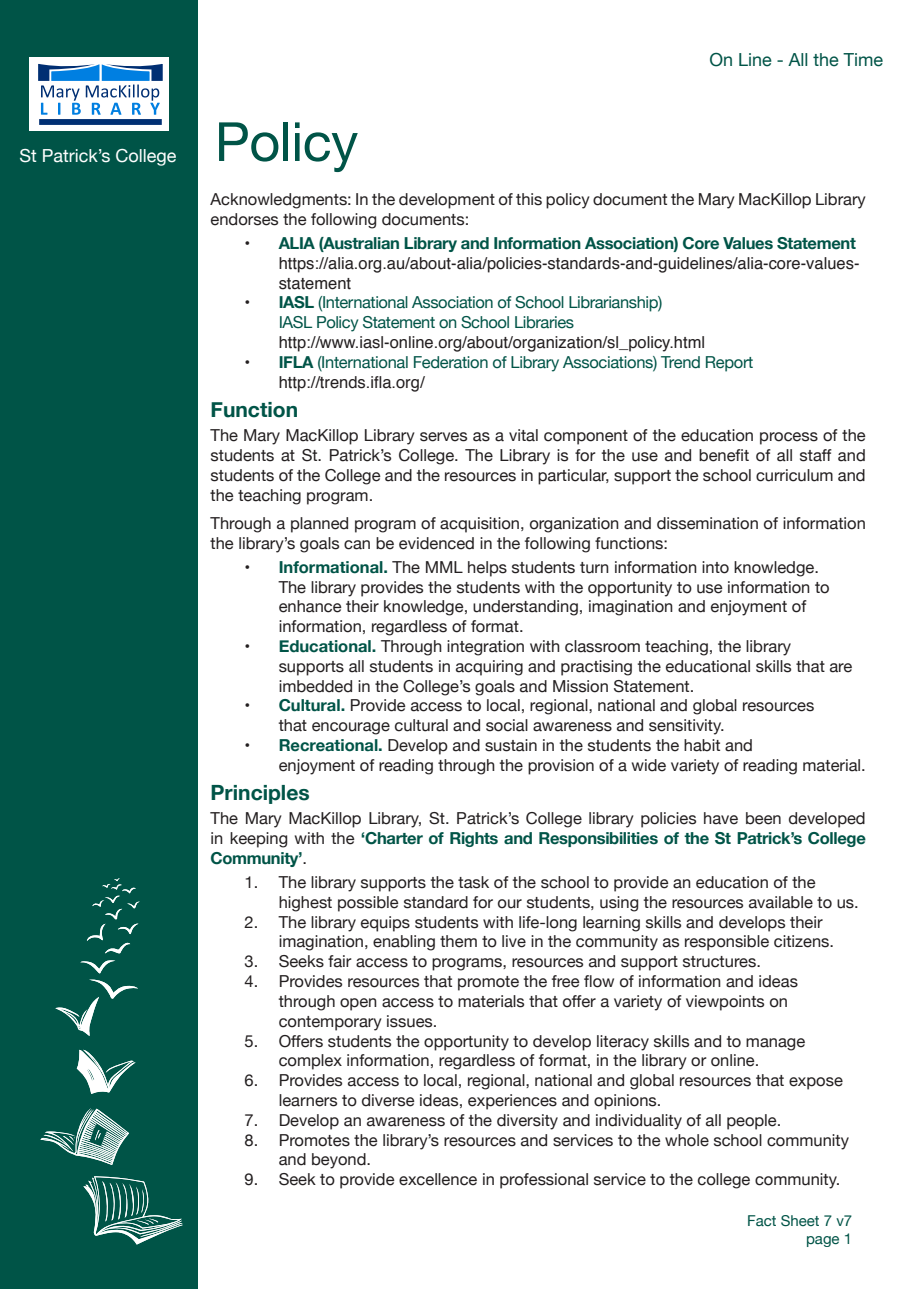
<style>
.page{position:relative;width:919px;height:1289px;background:#fff}
.page>*{position:absolute;margin:0;border:0;box-sizing:border-box;transform-origin:0 0}
.t1{font:54px "Helvetica Neue";letter-spacing:-.01em;color:#005447}
.Body_Text{font:700 21px "Helvetica Neue";color:#005447}
.t2{font:18px "Helvetica Neue";color:#fff}
.t3{font:18px "Helvetica Neue";color:#005447}
.Body_Text_Bullet_spa{font:16.5px/19.8px "Helvetica Neue";color:#231f20}
.Body_Text-2{font:16.5px/19.8px "Helvetica Neue";color:#231f20}
.Body_Text_Bullet_spa-2{font:16.5px/19.8px "Helvetica";color:#231f20}
.Body_Text_Bullet_spa-3{font:16.5px "Helvetica Neue";letter-spacing:-.025em;color:#005447}
.Body_Text_Bullet_spa-4{font:700 16.5px "Helvetica Neue";letter-spacing:-.02em;color:#005447}
.t4{font:15px "Helvetica Neue";color:#005447}
.s1{font-family:"Helvetica";font-weight:400;color:#231f20}
.s2{font-family:"Helvetica";color:#231f20}
.s3{font-weight:700}
.s4{font-weight:700;color:#005447}
</style>
<div class="page">
<div style="left:0;top:0;width:198px;height:1288px;background:#005447"></div>
<svg style="left:41px;top:940px;width:142px;height:304px"></svg>
<svg style="left:87px;top:878px;width:53px;height:63px"></svg>
<div style="left:30px;top:57px;width:139px;height:74px;background:#fff"></div>
<svg style="left:38px;top:63px;width:125px;height:52px"></svg>
<div style="left:37px;top:117px;width:127px;height:10px;background:#002f73;border:2px solid #fff"></div>
<p class="t2" style="left:19px;top:142px;width:158px">St Patrick’s College</p>
<h1 class="t1" style="left:215px;top:103px;width:145px">Policy</h1>
<p class="t3" style="left:709px;top:47px;width:175px">On Line - All the Time</p>
<p class="Body_Text-2" style="left:210px;top:190px;width:656px">Acknowledgments: In the development of this policy document the Mary MacKillop Library endorses the following documents:</p>
<p class="Body_Text_Bullet_spa-4" style="left:244px;top:230px;width:612px"><span class="s1">•</span> ALIA (Australian Library and Information Association) Core Values Statement</p>
<p class="Body_Text_Bullet_spa-2" style="left:279px;top:253px;width:582px">https://alia.org.au/about-alia/policies-standards-and-guidelines/alia-core-values&shy;statement</p>
<p class="Body_Text_Bullet_spa-3" style="left:244px;top:290px;width:419px"><span class="s2">•</span> <span class="s3">IASL</span> (International Association of School Librarianship)</p>
<p class="Body_Text_Bullet_spa-3" style="left:279px;top:310px;width:297px">IASL Policy Statement on School Libraries</p>
<p class="Body_Text_Bullet_spa-2" style="left:279px;top:333px;width:428px">http://www.iasl-online.org/about/organization/sl_policy.html</p>
<p class="Body_Text_Bullet_spa-3" style="left:244px;top:350px;width:510px"><span class="s2">•</span> <span class="s3">IFLA</span> (International Federation of Library Associations) Trend Report</p>
<p class="Body_Text_Bullet_spa-2" style="left:279px;top:372px;width:147px">http://trends.ifla.org/</p>
<p class="Body_Text" style="left:210px;top:393px;width:89px">Function</p>
<p class="Body_Text-2" style="left:210px;top:426px;width:656px;text-align:justify">The Mary MacKillop Library serves as a vital component of the education process of the students at St. Patrick’s College. The Library is for the use and benefit of all staff and students of the College and the resources in particular, support the school curriculum and the teaching program.</p>
<p class="Body_Text-2" style="left:210px;top:514px;width:656px">Through a planned program of acquisition, organization and dissemination of information the library’s goals can be evidenced in the following functions:</p>
<p class="Body_Text_Bullet_spa" style="left:279px;top:558px;width:552px;text-indent:-34px">• <span class="s4">Informational.</span> The MML helps students turn information into knowledge.<br>The library provides the students with the opportunity to use information to enhance their knowledge, understanding, imagination and enjoyment of information, regardless of format.</p>
<p class="Body_Text_Bullet_spa" style="left:279px;top:637px;width:575px;text-indent:-34px">• <span class="s4">Educational.</span> Through integration with classroom teaching, the library supports all students in acquiring and practising the educational skills that are imbedded in the College’s goals and Mission Statement.</p>
<p class="Body_Text_Bullet_spa" style="left:279px;top:696px;width:537px;text-indent:-34px">• <span class="s4">Cultural.</span> Provide access to local, regional, national and global resources that encourage cultural and social awareness and sensitivity.</p>
<p class="Body_Text_Bullet_spa" style="left:279px;top:736px;width:588px;text-indent:-34px">• <span class="s4">Recreational.</span> Develop and sustain in the students the habit and<br>enjoyment of reading through the provision of a wide variety of reading material.</p>
<p class="Body_Text" style="left:210px;top:776px;width:101px">Principles</p>
<p class="Body_Text-2" style="left:210px;top:809px;width:656px;text-align:justify">The Mary MacKillop Library, St. Patrick’s College library policies have been developed in keeping with the <span class="s4">‘Charter of Rights and Responsibilities of the St Patrick’s College Community’</span>.</p>
<p class="Body_Text_Bullet_spa" style="left:279px;top:873px;width:581px;text-indent:-34px">1. The library supports the task of the school to provide an education of the highest possible standard for our students, using the resources available to us.</p>
<p class="Body_Text_Bullet_spa" style="left:279px;top:912px;width:557px;text-indent:-34px">2. The library equips students with life-long learning skills and develops their imagination, enabling them to live in the community as responsible citizens.</p>
<p class="Body_Text_Bullet_spa" style="left:244px;top:952px;width:517px">3. Seeks fair access to programs, resources and support structures.</p>
<p class="Body_Text_Bullet_spa" style="left:279px;top:972px;width:520px;text-indent:-34px">4. Provides resources that promote the free flow of information and ideas through open access to materials that offer a variety of viewpoints on contemporary issues.</p>
<p class="Body_Text_Bullet_spa" style="left:279px;top:1031px;width:528px;text-indent:-34px">5. Offers students the opportunity to develop literacy skills and to manage complex information, regardless of format, in the library or online.</p>
<p class="Body_Text_Bullet_spa" style="left:279px;top:1071px;width:565px;text-indent:-34px">6. Provides access to local, regional, national and global resources that expose learners to diverse ideas, experiences and opinions.</p>
<p class="Body_Text_Bullet_spa" style="left:244px;top:1110px;width:538px">7. Develop an awareness of the diversity and individuality of all people.</p>
<p class="Body_Text_Bullet_spa" style="left:279px;top:1130px;width:571px;text-indent:-34px">8. Promotes the library’s resources and services to the whole school community and beyond.</p>
<p class="Body_Text-2" style="left:244px;top:1170px;width:597px">9. Seek to provide excellence in professional service to the college community.</p>
<p class="t4" style="left:747px;top:1209px;width:107px">Fact Sheet 7 v7</p>
<p class="t4" style="left:806px;top:1227px;width:48px">page 1</p>
</div>
